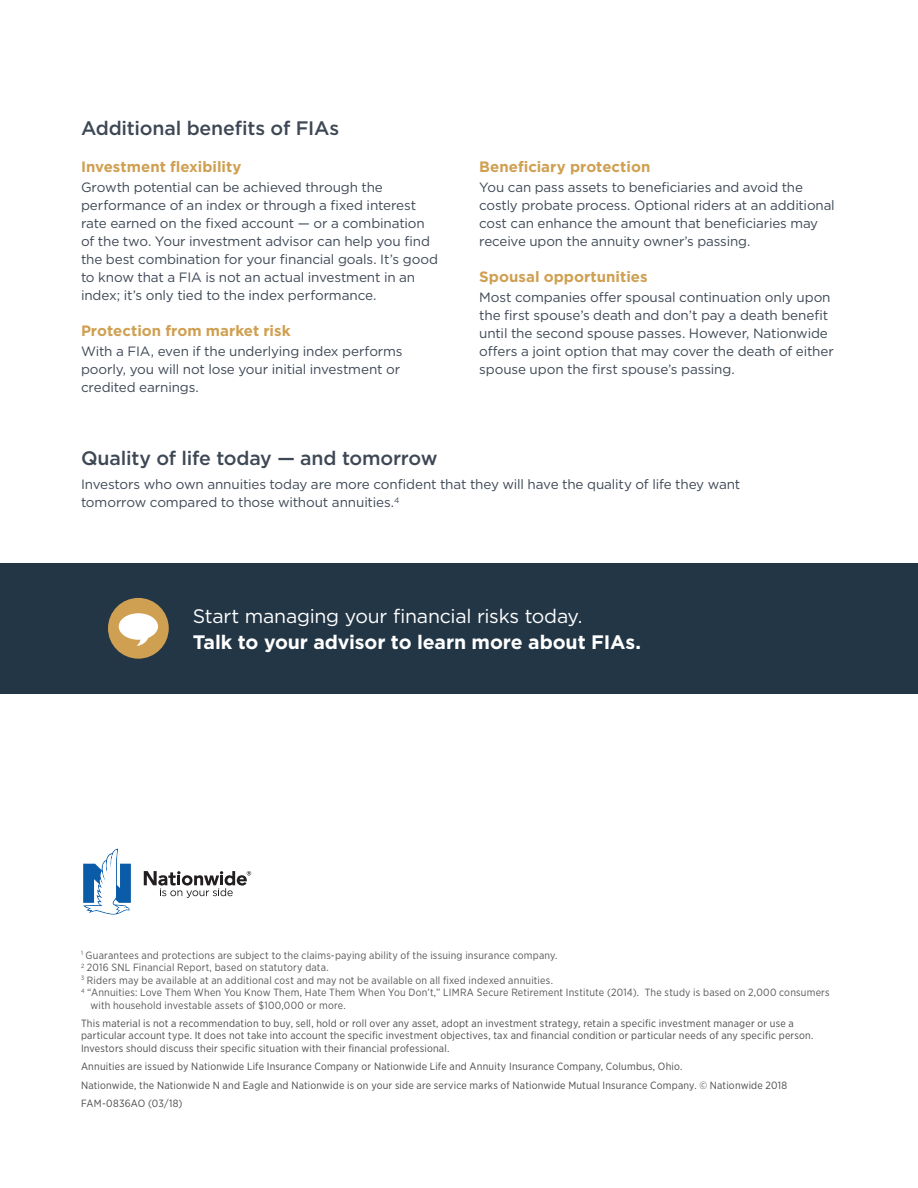
<style>
.page{position:relative;width:918px;height:1188px;background:#fff}
.page>*{position:absolute;margin:0;border:0;box-sizing:border-box;transform-origin:0 0}
.t1{font:700 19.5px/25.5px "Gotham";letter-spacing:-.01em;color:#fff}
.subhead{font:500 19.5px "Gotham";letter-spacing:-.01em;color:#3e4855}
.small_subhead{font:700 15px "Gotham";color:#cfa052}
.copy{font:13.5px/18px "Gotham";letter-spacing:-.01em;color:#3e4855}
.small_subhead-2{font:13.5px/18px "Gotham";letter-spacing:-.01em;color:#3e4855}
.t2{font:10.5px/12.6px "Gotham Narrow";letter-spacing:.02em;color:#4b4c4d}
.t3{font:10.5px "Gotham Narrow";letter-spacing:.02em;color:#57585a}
.s1{font-weight:400}
</style>
<div class="page">
<div style="left:0;top:563px;width:918px;height:130px;background:#233645"></div>
<div style="left:108px;top:598px;width:61px;height:61px;background:#cfa052;border-radius:50%"></div>
<svg style="left:119px;top:613px;width:39px;height:33px"></svg>
<svg style="left:83px;top:849px;width:48px;height:66px"></svg>
<svg style="left:144px;top:871px;width:107px;height:27px"></svg>
<p class="subhead" style="left:81px;top:115px;width:260px">Additional benefits of FIAs</p>
<p class="small_subhead" style="left:81px;top:157px;width:162px">Investment flexibility</p>
<p class="copy" style="left:81px;top:178px;width:359px">Growth potential can be achieved through the performance of an index or through a fixed interest rate earned on the fixed account — or a combination of the two. Your investment advisor can help you find the best combination for your financial goals. It’s good to know that a FIA is not an actual investment in an index; it’s only tied to the index performance.</p>
<p class="small_subhead" style="left:81px;top:321px;width:211px">Protection from market risk</p>
<p class="small_subhead-2" style="left:81px;top:342px;width:323px">With a FIA, even if the underlying index performs poorly, you will not lose your initial investment or credited earnings.</p>
<p class="small_subhead" style="left:479px;top:157px;width:173px">Beneficiary protection</p>
<p class="copy" style="left:479px;top:178px;width:357px">You can pass assets to beneficiaries and avoid the costly probate process. Optional riders at an additional cost can enhance the amount that beneficiaries may receive upon the annuity owner’s passing.</p>
<p class="small_subhead" style="left:479px;top:267px;width:170px">Spousal opportunities</p>
<p class="copy" style="left:479px;top:288px;width:356px">Most companies offer spousal continuation only upon the first spouse’s death and don’t pay a death benefit until the second spouse passes. However, Nationwide offers a joint option that may cover the death of either spouse upon the first spouse’s passing.</p>
<p class="subhead" style="left:81px;top:445px;width:358px">Quality of life today — and tomorrow</p>
<p class="copy" style="left:81px;top:475px;width:661px">Investors who own annuities today are more confident that they will have the quality of life they want tomorrow compared to those without annuities.<sup>4</sup></p>
<p class="t1" style="left:193px;top:604px;width:450px"><span class="s1">Start managing your financial risks today.<br></span>Talk to your advisor to learn more about FIAs.</p>
<p class="t3" style="left:81px;top:948px;width:478px"><sup>1</sup> Guarantees and protections are subject to the claims-paying ability of the issuing insurance company.</p>
<p class="t3" style="left:81px;top:961px;width:249px"><sup>2</sup> 2016 SNL Financial Report, based on statutory data.</p>
<p class="t3" style="left:81px;top:973px;width:474px"><sup>3</sup> Riders may be available at an additional cost and may not be available on all fixed indexed annuities.</p>
<p class="t3" style="left:81px;top:986px;width:750px"><sup>4</sup> “Annuities: Love Them When You Know Them, Hate Them When You Don’t,” LIMRA Secure Retirement Institute (2014). The study is based on 2,000 consumers</p>
<p class="t3" style="left:90px;top:999px;width:257px">with household investable assets of $100,000 or more.</p>
<p class="t2" style="left:81px;top:1016px;width:734px">This material is not a recommendation to buy, sell, hold or roll over any asset, adopt an investment strategy, retain a specific investment manager or use a particular account type. It does not take into account the specific investment objectives, tax and financial condition or particular needs of any specific person.<br>Investors should discuss their specific situation with their financial professional.</p>
<p class="t2" style="left:81px;top:1056px;width:708px;line-height:19.2px">Annuities are issued by Nationwide Life Insurance Company or Nationwide Life and Annuity Insurance Company, Columbus, Ohio.<br>Nationwide, the Nationwide N and Eagle and Nationwide is on your side are service marks of Nationwide Mutual Insurance Company. © Nationwide 2018</p>
<p class="t2" style="left:81px;top:1097px;width:103px">FAM-0836AO (03/18)</p>
</div>
